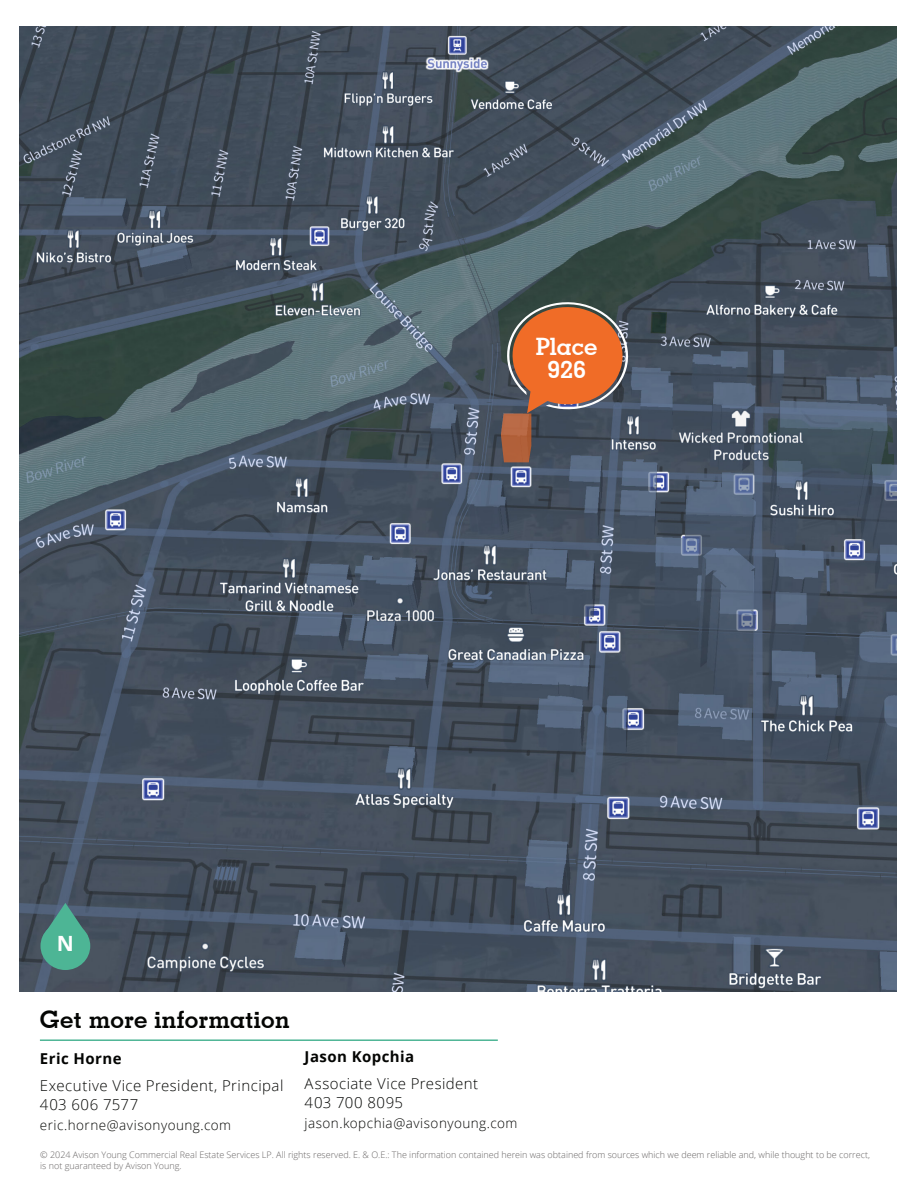
<style>
.page{position:relative;width:918px;height:1188px;background:#fff}
.page>*{position:absolute;margin:0;border:0;box-sizing:border-box;transform-origin:0 0}
.More_info_block_white{font:700 24px "Geometric Slab 703 BT";letter-spacing:.015em;color:#040503}
.t1{font:700 24px "Geometric Slab 703 BT";color:#fff}
.t2{font:700 21px "Open Sans";color:#fff}
.Contact_Info{font:300 15px/19.5px "Open Sans";letter-spacing:.03em;color:#040503}
.Contact_Info-2{font:700 15px "Open Sans";letter-spacing:.03em;color:#040503}
.Contact_Info-3{font:300 13.5px "Open Sans";letter-spacing:.035em;color:#040503}
.t3{font:300 9px/10.8px "Open Sans";color:#676464}
</style>
<div class="page">
<img style="left:19px;top:26px;width:877px;height:965px">
<div style="left:41px;top:922px;width:49px;height:48px;background:#4db595;border-radius:50%"></div>
<svg style="left:43px;top:903px;width:45px;height:33px"></svg>
<svg style="left:501px;top:295px;width:136px;height:167px"></svg>
<hr style="left:40px;top:1039px;width:458px;height:2px;background:#4db595">
<p class="t1" style="left:536px;top:332px;width:63px">Place</p>
<p class="t1" style="left:547px;top:355px;width:40px">926</p>
<p class="t2" style="left:57px;top:929px;width:19px">N</p>
<p class="More_info_block_white" style="left:40px;top:1005px;width:251px">Get more information</p>
<p class="Contact_Info-2" style="left:40px;top:1048px;width:83px">Eric Horne</p>
<p class="Contact_Info" style="left:40px;top:1075px;width:245px">Executive Vice President, Principal<br>403 606 7577</p>
<p class="Contact_Info-3" style="left:40px;top:1115px;width:193px">eric.horne@avisonyoung.com</p>
<p class="Contact_Info-2" style="left:305px;top:1046px;width:111px">Jason Kopchia</p>
<p class="Contact_Info" style="left:305px;top:1073px;width:175px">Associate Vice President<br>403 700 8095</p>
<p class="Contact_Info-3" style="left:305px;top:1113px;width:214px">jason.kopchia@avisonyoung.com</p>
<p class="t3" style="left:40px;top:1149px;width:831px">© 2024 Avison Young Commercial Real Estate Services LP. All rights reserved. E. &amp; O.E.: The information contained herein was obtained from sources which we deem reliable and, while thought to be correct, is not guaranteed by Avison Young.</p>
</div>
